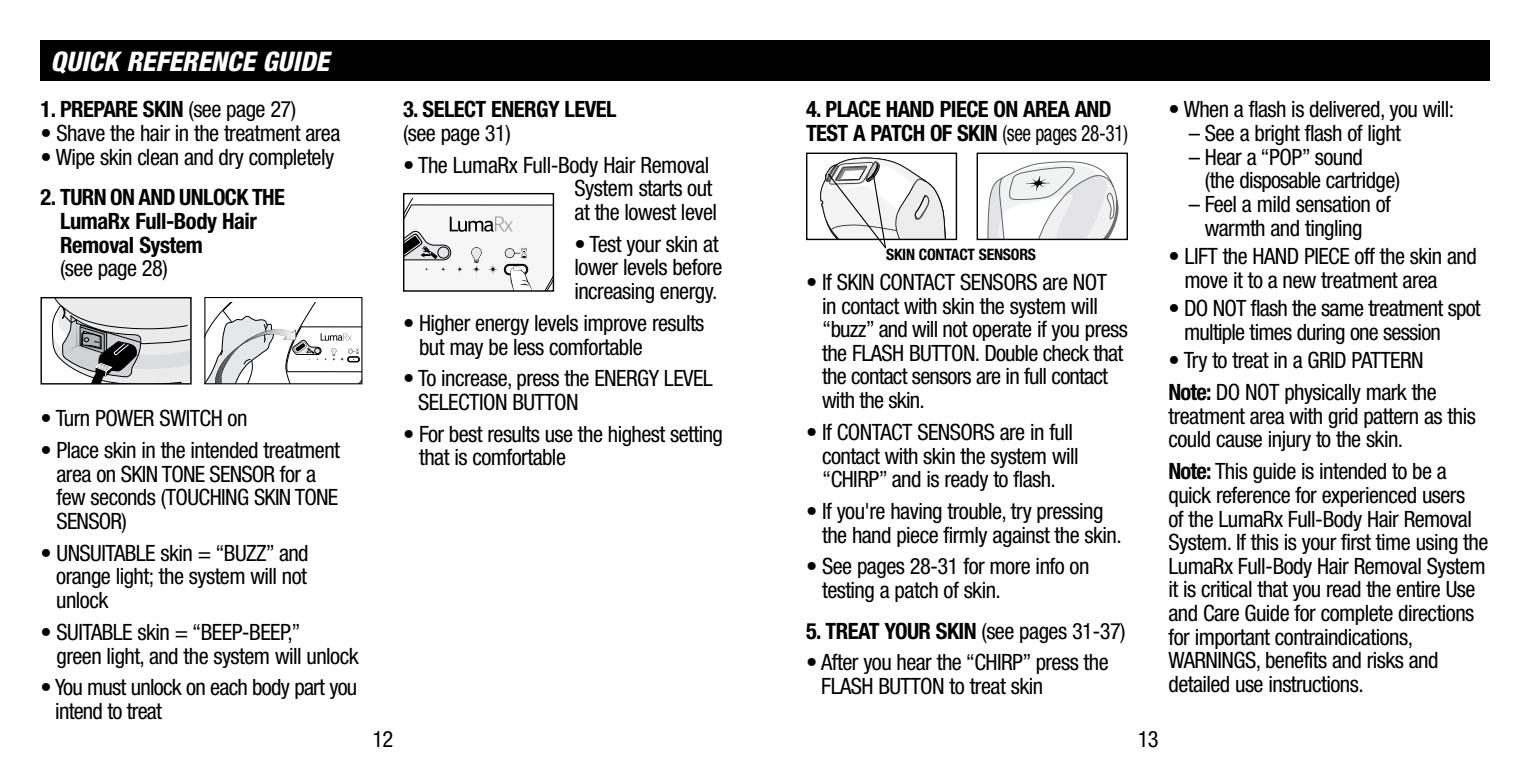
<style>
.page{position:relative;width:1531px;height:766px;background:#fff}
.page>*{position:absolute;margin:0;border:0;box-sizing:border-box;transform-origin:0 0}
.t1{font:italic 800 condensed 27px "Helvetica Neue LT Std";color:#fff}
.t2{font:condensed 22.5px/23.6px "Helvetica Neue LT Std";letter-spacing:-.025em;color:#000}
.t3{font:700 condensed 22.5px/23.6px "Helvetica Neue LT Std";letter-spacing:-.025em;color:#000}
.t4{font:700 condensed 15.75px "Helvetica Neue LT Std";letter-spacing:-.015em;color:#000}
.s1{font-weight:400}
.s2{font-weight:700}
</style>
<div class="page">
<svg style="left:51px;top:299px;width:139px;height:83px;background:#c4c4c5"></svg>
<div style="left:41px;top:297px;width:151px;height:87px;border:1px solid #000"></div>
<div style="left:806px;top:152px;width:151px;height:88px;border:1px solid #000"></div>
<svg style="left:405px;top:198px;width:147px;height:91px"></svg>
<div style="left:403px;top:193px;width:151px;height:98px;border:1px solid #000"></div>
<svg style="left:987px;top:161px;width:132px;height:77px"></svg>
<div style="left:976px;top:152px;width:152px;height:88px;border:1px solid #000"></div>
<div style="left:40px;top:40px;width:1450px;height:41px;background:#000"></div>
<svg style="left:819px;top:157px;width:127px;height:92px"></svg>
<svg style="left:206px;top:302px;width:154px;height:80px"></svg>
<div style="left:204px;top:297px;width:158px;height:87px;border:1px solid #000"></div>
<p class="t1" style="left:51px;top:44px;width:280px">QUICK REFERENCE GUIDE</p>
<p class="t3" style="left:40px;top:97px;width:257px">1. PREPARE SKIN <span class="s1">(see page 27)</span></p>
<p class="t2" style="left:40px;top:121px;width:301px">• Shave the hair in the treatment area</p>
<p class="t2" style="left:40px;top:145px;width:295px">• Wipe skin clean and dry completely</p>
<p class="t3" style="left:60px;top:185px;width:226px;text-indent:-20px">2. TURN ON AND UNLOCK THE<br>LumaRx Full-Body Hair<br>Removal System</p>
<p class="t2" style="left:60px;top:256px;width:109px">(see page 28)</p>
<p class="t2" style="left:40px;top:406px;width:208px">• Turn POWER SWITCH on</p>
<p class="t2" style="left:57px;top:438px;width:285px;text-indent:-16px">• Place skin in the intended treatment area on SKIN TONE SENSOR for a few seconds (TOUCHING SKIN TONE<br>SENSOR)</p>
<p class="t2" style="left:56px;top:540px;width:254px;text-align:justify;text-indent:-16px">• UNSUITABLE skin = “BUZZ” and orange light; the system will not unlock</p>
<p class="t2" style="left:57px;top:619px;width:304px;text-indent:-16px">• SUITABLE skin = “BEEP-BEEP,”<br>green light, and the system will unlock</p>
<p class="t2" style="left:55px;top:675px;width:303px;text-indent:-15px">• You must unlock on each body part you intend to treat</p>
<p class="t3" style="left:403px;top:97px;width:215px">3. SELECT ENERGY LEVEL</p>
<p class="t2" style="left:403px;top:121px;width:109px">(see page 31)</p>
<p class="t2" style="left:574px;top:153px;width:144px;text-indent:-171px">• The LumaRx Full-Body Hair Removal<br>System starts out at the lowest level</p>
<p class="t2" style="left:574px;top:232px;width:150px">• Test your skin at lower levels before increasing energy.</p>
<p class="t2" style="left:419px;top:311px;width:287px;text-indent:-16px">• Higher energy levels improve results but may be less comfortable</p>
<p class="t2" style="left:418px;top:366px;width:296px;text-indent:-15px">• To increase, press the ENERGY LEVEL<br>SELECTION BUTTON</p>
<p class="t2" style="left:419px;top:421px;width:305px;text-indent:-16px">• For best results use the highest setting that is comfortable</p>
<p class="t3" style="left:806px;top:97px;width:323px">4. PLACE HAND PIECE ON AREA AND<br>TEST A PATCH OF SKIN <span class="s1">(see pages 28-31)</span></p>
<p class="t4" style="left:886px;top:244px;width:151px">SKIN CONTACT SENSORS</p>
<p class="t2" style="left:822px;top:270px;width:307px;text-indent:-16px">• If SKIN CONTACT SENSORS are NOT<br>in contact with skin the system will “buzz” and will not operate if you press the FLASH BUTTON. Double check that the contact sensors are in full contact with the skin.</p>
<p class="t2" style="left:822px;top:420px;width:258px;text-indent:-16px">• If CONTACT SENSORS are in full contact with skin the system will “CHIRP” and is ready to flash.</p>
<p class="t2" style="left:822px;top:499px;width:301px;text-indent:-16px">• If you're having trouble, try pressing the hand piece firmly against the skin.</p>
<p class="t2" style="left:822px;top:554px;width:269px;text-indent:-16px">• See pages 28-31 for more info on testing a patch of skin.</p>
<p class="t3" style="left:806px;top:618px;width:321px">5. TREAT YOUR SKIN <span class="s1">(see pages 31-37)</span></p>
<p class="t2" style="left:821px;top:650px;width:289px;text-indent:-15px">• After you hear the “CHIRP” press the<br>FLASH BUTTON to treat skin</p>
<p class="t2" style="left:1168px;top:97px;width:287px">• When a flash is delivered, you will:</p>
<p class="t2" style="left:1189px;top:121px;width:214px">– See a bright flash of light</p>
<p class="t2" style="left:1205px;top:145px;width:197px;text-indent:-16px">– Hear a “POP” sound<br>(the disposable cartridge)</p>
<p class="t2" style="left:1189px;top:192px;width:204px;text-align:center">– Feel a mild sensation of warmth and tingling</p>
<p class="t2" style="left:1184px;top:244px;width:294px;text-indent:-16px">• LIFT the HAND PIECE off the skin and move it to a new treatment area</p>
<p class="t2" style="left:1184px;top:296px;width:298px;text-indent:-16px">• DO NOT flash the same treatment spot multiple times during one session</p>
<p class="t2" style="left:1168px;top:344px;width:270px;line-height:31.7px">• Try to treat in a GRID PATTERN<br><span class="s2">Note:</span> DO NOT physically mark the</p>
<p class="t2" style="left:1168px;top:404px;width:309px">treatment area with grid pattern as this could cause injury to the skin.</p>
<p class="t2" style="left:1168px;top:459px;width:321px"><span class="s2">Note:</span> This guide is intended to be a quick reference for experienced users<br>of the LumaRx Full-Body Hair Removal System. If this is your first time using the LumaRx Full-Body Hair Removal System it is critical that you read the entire Use and Care Guide for complete directions for important contraindications, WARNINGS, benefits and risks and detailed use instructions.</p>
<p class="t2" style="left:372px;top:726px;width:22px">12</p>
<p class="t2" style="left:1138px;top:726px;width:22px">13</p>
</div>
